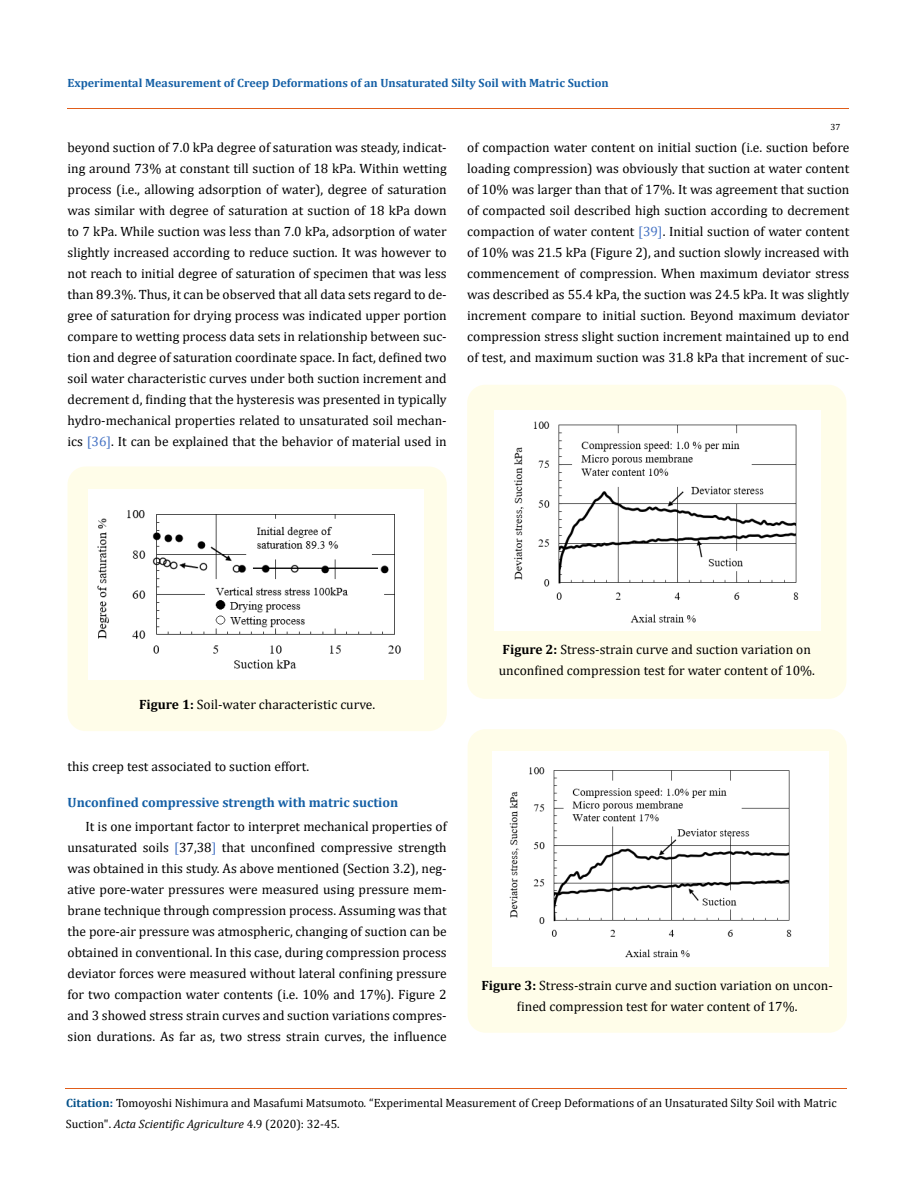
<style>
.page{position:relative;width:917px;height:1188px;background:#fff}
.page>*{position:absolute;margin:0;border:0;box-sizing:border-box;transform-origin:0 0}
.t1{font:13.5px/21px "Cambria";color:#000;text-align:justify}
.t2{font:700 13.5px "Cambria";color:#1560a6}
.t3{font:12px/21px "Cambria";color:#000}
.t4{font:700 12px "Cambria";color:#1560a6}
.t5{font:9px "Cambria";color:#000}
.s1{color:#4472c4}
.s2{font-weight:700}
.s3{font-weight:700;color:#035089}
.s4{font-style:italic}
</style>
<div class="page">
<hr style="left:67px;top:109px;width:782px;height:1px;background:#e05d1a">
<hr style="left:65px;top:1088px;width:781px;height:1px;background:#e05d1a">
<div style="left:68px;top:466px;width:379px;height:265px;background:#fffde9;border-radius:18px"></div>
<img style="left:89px;top:490px;width:334px;height:189px">
<div style="left:467px;top:385px;width:379px;height:314px;background:#fffde9;border-radius:18px"></div>
<img style="left:494px;top:410px;width:326px;height:221px">
<div style="left:467px;top:729px;width:379px;height:304px;background:#fffde9;border-radius:18px"></div>
<img style="left:492px;top:751px;width:336px;height:216px">
<p class="t4" style="left:68px;top:75px;width:543px">Experimental Measurement of Creep Deformations of an Unsaturated Silty Soil with Matric Suction</p>
<p class="t5" style="left:830px;top:122px;width:11px">37</p>
<p class="t1" style="left:68px;top:136px;width:381px">beyond suction of 7.0 kPa degree of saturation was steady, indicat&shy;ing around 73% at constant till suction of 18 kPa. Within wetting process (i.e., allowing adsorption of water), degree of saturation was similar with degree of saturation at suction of 18 kPa down to 7 kPa. While suction was less than 7.0 kPa, adsorption of water slightly increased according to reduce suction. It was however to not reach to initial degree of saturation of specimen that was less than 89.3%. Thus, it can be observed that all data sets regard to de&shy;gree of saturation for drying process was indicated upper portion compare to wetting process data sets in relationship between suc&shy;tion and degree of saturation coordinate space. In fact, defined two soil water characteristic curves under both suction increment and decrement d, finding that the hysteresis was presented in typically hydro-mechanical properties related to unsaturated soil mechan&shy;ics <span class="s1">[36]</span>. It can be explained that the behavior of material used in</p>
<p class="t1" style="left:467px;top:136px;width:384px">of compaction water content on initial suction (i.e. suction before loading compression) was obviously that suction at water content of 10% was larger than that of 17%. It was agreement that suction of compacted soil described high suction according to decrement compaction of water content <span class="s1">[39]</span>. Initial suction of water content of 10% was 21.5 kPa (Figure 2), and suction slowly increased with commencement of compression. When maximum deviator stress was described as 55.4 kPa, the suction was 24.5 kPa. It was slightly increment compare to initial suction. Beyond maximum deviator compression stress slight suction increment maintained up to end of test, and maximum suction was 31.8 kPa that increment of suc-</p>
<p class="t1" style="left:139px;top:693px;width:238px"><span class="s2">Figure 1:</span> Soil-water characteristic curve.</p>
<p class="t1" style="left:68px;top:756px;width:243px">this creep test associated to suction effort.</p>
<p class="t2" style="left:68px;top:793px;width:332px">Unconfined compressive strength with matric suction</p>
<p class="t1" style="left:68px;top:816px;width:381px;text-indent:18px">It is one important factor to interpret mechanical properties of unsaturated soils <span class="s1">[</span>37,38<span class="s1">]</span> that unconfined compressive strength was obtained in this study. As above mentioned (Section 3.2), neg&shy;ative pore-water pressures were measured using pressure mem&shy;brane technique through compression process. Assuming was that the pore-air pressure was atmospheric, changing of suction can be obtained in conventional. In this case, during compression process deviator forces were measured without lateral confining pressure for two compaction water contents (i.e. 10% and 17%). Figure 2 and 3 showed stress strain curves and suction variations compres&shy;sion durations. As far as, two stress strain curves, the influence</p>
<p class="t1" style="left:498px;top:638px;width:318px"><span class="s2">Figure 2:</span> Stress-strain curve and suction variation on unconfined compression test for water content of 10%.</p>
<p class="t1" style="left:481px;top:975px;width:353px;text-align:center"><span class="s2">Figure 3:</span> Stress-strain curve and suction variation on uncon&shy;fined compression test for water content of 17%.</p>
<p class="t3" style="left:66px;top:1092px;width:772px"><span class="s3">Citation:</span> Tomoyoshi Nishimura and Masafumi Matsumoto<span class="s4">.</span> “Experimental Measurement of Creep Deformations of an Unsaturated Silty Soil with Matric<br>Suction". <span class="s4">Acta Scientific Agriculture</span> 4.9 (2020): 32-45.</p>
</div>
